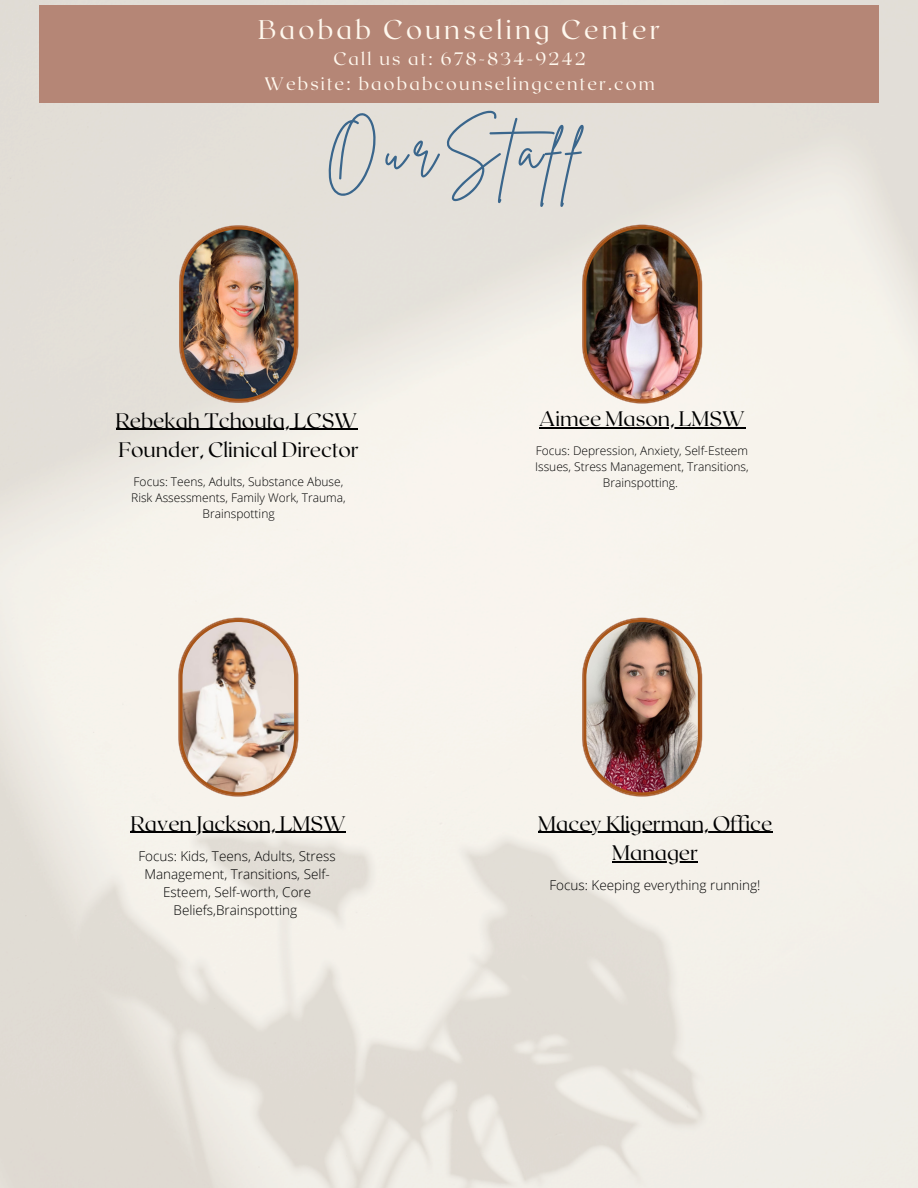
<style>
.page{position:relative;width:918px;height:1188px;background:#fff}
.page>*{position:absolute;margin:0;border:0;box-sizing:border-box;transform-origin:0 0}
.t1{font:58.05px "Brittany Signature";letter-spacing:.12em;color:#3a668c}
.t2{font:300 27px "Roxborough CF";letter-spacing:.12em;color:#fff8ee}
.t3{font:300 21px/29.2px "Roxborough CF";color:#000}
.t4{font:300 18px/24.8px "Roxborough CF";letter-spacing:.12em;color:#fff8ee;text-align:center}
.t5{font:300 13.5px/18px "Open Sans";color:#000;text-align:center}
.t6{font:300 12px/16px "Open Sans";color:#000;text-align:center}
</style>
<div class="page">
<img style="left:0;top:0;width:918px;height:1188px">
<div style="left:39px;top:5px;width:840px;height:98px;background:#b58676"></div>
<img style="left:179px;top:225px;width:119px;height:178px">
<svg style="left:178px;top:618px;width:120px;height:179px;background:#d4c0b2"></svg>
<img style="left:582px;top:618px;width:120px;height:179px">
<img style="left:582px;top:225px;width:120px;height:179px">
<hr style="left:116px;top:429px;width:242px;height:1px;background:#000">
<hr style="left:130px;top:832px;width:216px;height:1px;background:#000">
<hr style="left:538px;top:832px;width:234px;height:1px;background:#000">
<hr style="left:612px;top:861px;width:86px;height:1px;background:#000">
<hr style="left:539px;top:427px;width:206px;height:1px;background:#000">
<p class="t2" style="left:258px;top:12px;width:403px">Baobab Counseling Center</p>
<p class="t4" style="left:264px;top:46px;width:392px">Call us at: 678-834-9242<br>Website: baobabcounselingcenter.com</p>
<p class="t1" style="left:326px;top:112px;width:258px">OurStaff</p>
<h2 class="t3" style="left:116px;top:405px;width:245px">Rebekah Tchouta, LCSW<br>Founder, Clinical Director</h2>
<p class="t6" style="left:131px;top:473px;width:216px">Focus: Teens, Adults, Substance Abuse,<br>Risk Assessments, Family Work, Trauma,<br>Brainspotting</p>
<p class="t3" style="left:130px;top:808px;width:217px">Raven Jackson, LMSW</p>
<h2 class="t5" style="left:138px;top:847px;width:199px">Focus: Kids, Teens, Adults, Stress<br>Management, Transitions, Self-<br>Esteem, Self-worth, Core<br>Beliefs,Brainspotting</h2>
<h2 class="t3" style="left:539px;top:403px;width:208px">Aimee Mason, LMSW</h2>
<h4 class="t6" style="left:535px;top:442px;width:215px">Focus: Depression, Anxiety, Self-Esteem<br>Issues, Stress Management, Transitions,<br>Brainspotting.</h4>
<h4 class="t3" style="left:538px;top:808px;width:236px">Macey Kligerman, Office</h4>
<p class="t3" style="left:612px;top:837px;width:87px">Manager</p>
<p class="t5" style="left:550px;top:876px;width:213px">Focus: Keeping everything running!</p>
</div>
